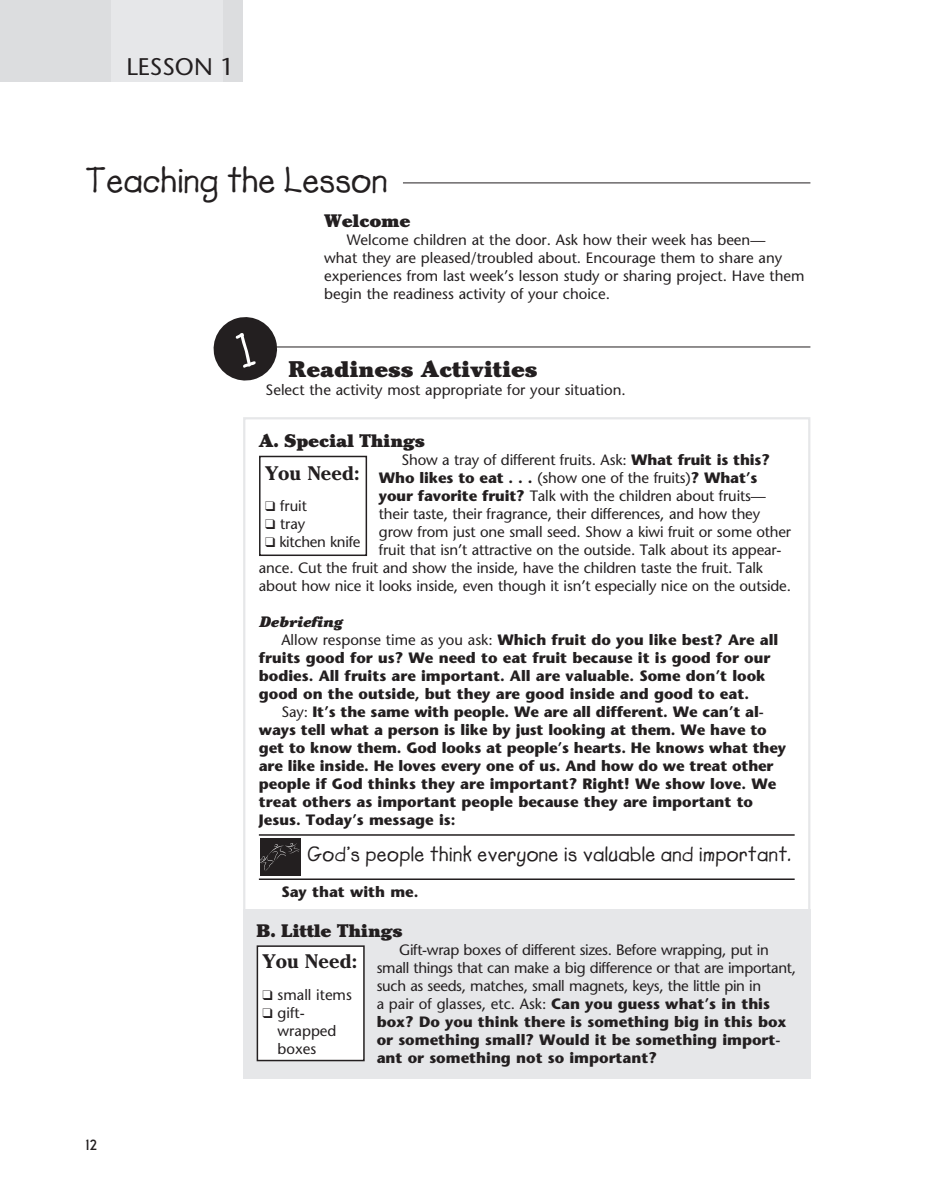
<style>
.page{position:relative;width:932px;height:1202px;background:#fff}
.page>*{position:absolute;margin:0;border:0;box-sizing:border-box;transform-origin:0 0}
.t1{font:36px "Lemonade ICG Bold";color:#231f20}
.t2{font:24px "Stone Sans";color:#231f20}
.Readiness{font:900 22.5px "Cheltenham";color:#231f20}
.Power_Point{font:21px "Lemonade ICG Bold";letter-spacing:.015em;color:#231f20}
.You_Need{font:700 19.5px "Cheltenham";color:#231f20}
.Activities_Subhead{font:900 18px "Cheltenham";letter-spacing:-.01em;color:#231f20}
.t3{font:15px/18px "Stone Sans";letter-spacing:-.01em;color:#231f20}
.t4{font:700 15px/18px "Stone Sans";color:#231f20}
.Breaker{font:italic 900 15px "Cheltenham";color:#231f20}
.t5{font:700 15px "New Garden";color:#231f20}
.s1{font-weight:700}
.s2{font-weight:400}
</style>
<div class="page">
<div style="left:0;top:0;width:112px;height:81px;background:#dcdddf"></div>
<div style="left:112px;top:0;width:111px;height:81px;background:#e6e7e9"></div>
<div style="left:223px;top:0;width:20px;height:81px;background:#dcdddf"></div>
<hr style="left:403px;top:182px;width:407px;height:1px;background:#231f20">
<hr style="left:259px;top:834px;width:535px;height:1px;background:#231f20">
<hr style="left:259px;top:878px;width:535px;height:2px;background:#231f20">
<div style="left:260px;top:838px;width:40px;height:37px;background:#231f20"></div>
<svg style="left:260px;top:843px;width:39px;height:28px"></svg>
<div style="left:243px;top:909px;width:567px;height:169px;background:#e6e7e9"></div>
<hr style="left:216px;top:346px;width:594px;height:1px;background:#231f20">
<div style="left:259px;top:456px;width:108px;height:100px;border:2px solid #231f20"></div>
<div style="left:257px;top:946px;width:107px;height:114px;background:#fff"></div>
<div style="left:256px;top:945px;width:108px;height:116px;border:2px solid #231f20"></div>
<svg style="left:213px;top:317px;width:67px;height:64px"></svg>
<p class="t2" style="left:126px;top:52px;width:109px">LESSON 1</p>
<p class="t1" style="left:86px;top:159px;width:303px">Teaching the Lesson</p>
<p class="Activities_Subhead" style="left:324px;top:210px;width:88px">Welcome</p>
<p class="t3" style="left:324px;top:231px;width:482px;text-indent:22px">Welcome children at the door. Ask how their week has been—<br>what they are pleased/troubled about. Encourage them to share any experiences from last week’s lesson study or sharing project. Have them begin the readiness activity of your choice.</p>
<p class="Readiness" style="left:288px;top:356px;width:251px">Readiness Activities</p>
<p class="t3" style="left:266px;top:381px;width:362px">Select the activity most appropriate for your situation.</p>
<p class="t5" style="left:86px;top:1136px;width:13px">12</p>
<p class="Activities_Subhead" style="left:259px;top:430px;width:167px">A. Special Things</p>
<p class="t3" style="left:401px;top:451px;width:370px">Show a tray of different fruits. Ask: <span class="s1">What fruit is this?</span></p>
<p class="t4" style="left:379px;top:469px;width:380px">Who likes to eat . . . <span class="s2">(show one of the fruits)</span>? What’s</p>
<p class="t3" style="left:379px;top:487px;width:388px"><span class="s1">your favorite fruit?</span> Talk with the children about fruits—</p>
<p class="t3" style="left:379px;top:505px;width:383px">their taste, their fragrance, their differences, and how they</p>
<p class="t3" style="left:379px;top:523px;width:414px">grow from just one small seed. Show a kiwi fruit or some other</p>
<p class="t3" style="left:379px;top:541px;width:404px">fruit that isn’t attractive on the outside. Talk about its appear-</p>
<p class="t3" style="left:259px;top:559px;width:505px">ance. Cut the fruit and show the inside, have the children taste the fruit. Talk</p>
<p class="t3" style="left:259px;top:577px;width:533px">about how nice it looks inside, even though it isn’t especially nice on the outside.</p>
<p class="Breaker" style="left:259px;top:613px;width:85px">Debriefing</p>
<p class="t4" style="left:259px;top:631px;width:521px;text-indent:22px"><span class="s2">Allow response time as you ask:</span> Which fruit do you like best? Are all fruits good for us? We need to eat fruit because it is good for our bodies. All fruits are important. All are valuable. Some don’t look good on the outside, but they are good inside and good to eat.</p>
<p class="t4" style="left:259px;top:703px;width:529px;text-indent:22px"><span class="s2">Say:</span> It’s the same with people. We are all different. We can’t al&shy;ways tell what a person is like by just looking at them. We have to get to know them. God looks at people’s hearts. He knows what they are like inside. He loves every one of us. And how do we treat other people if God thinks they are important? Right! We show love. We treat others as important people because they are important to Jesus. Today’s message is:</p>
<p class="Power_Point" style="left:307px;top:842px;width:485px">God’s people think everyone is valuable and important.</p>
<p class="t4" style="left:281px;top:883px;width:139px">Say that with me.</p>
<p class="Activities_Subhead" style="left:256px;top:920px;width:147px">B. Little Things</p>
<p class="t3" style="left:376px;top:941px;width:421px;text-indent:22px">Gift-wrap boxes of different sizes. Before wrapping, put in small things that can make a big difference or that are important, such as seeds, matches, small magnets, keys, the little pin in<br>a pair of glasses, etc. Ask: <span class="s1">Can you guess what’s in this box? Do you think there is something big in this box or something small? Would it be something import&shy;ant or something not so important?</span></p>
<p class="You_Need" style="left:265px;top:461px;width:96px">You Need:</p>
<p class="t3" style="left:265px;top:497px;width:43px">❑ fruit</p>
<p class="t3" style="left:265px;top:515px;width:42px">❑ tray</p>
<p class="t3" style="left:265px;top:533px;width:97px">❑ kitchen knife</p>
<p class="You_Need" style="left:262px;top:949px;width:96px">You Need:</p>
<p class="t3" style="left:262px;top:985px;width:91px">❑ small items</p>
<p class="t3" style="left:277px;top:1003px;width:60px;text-indent:-15px">❑ gift&shy;wrapped boxes</p>
</div>
